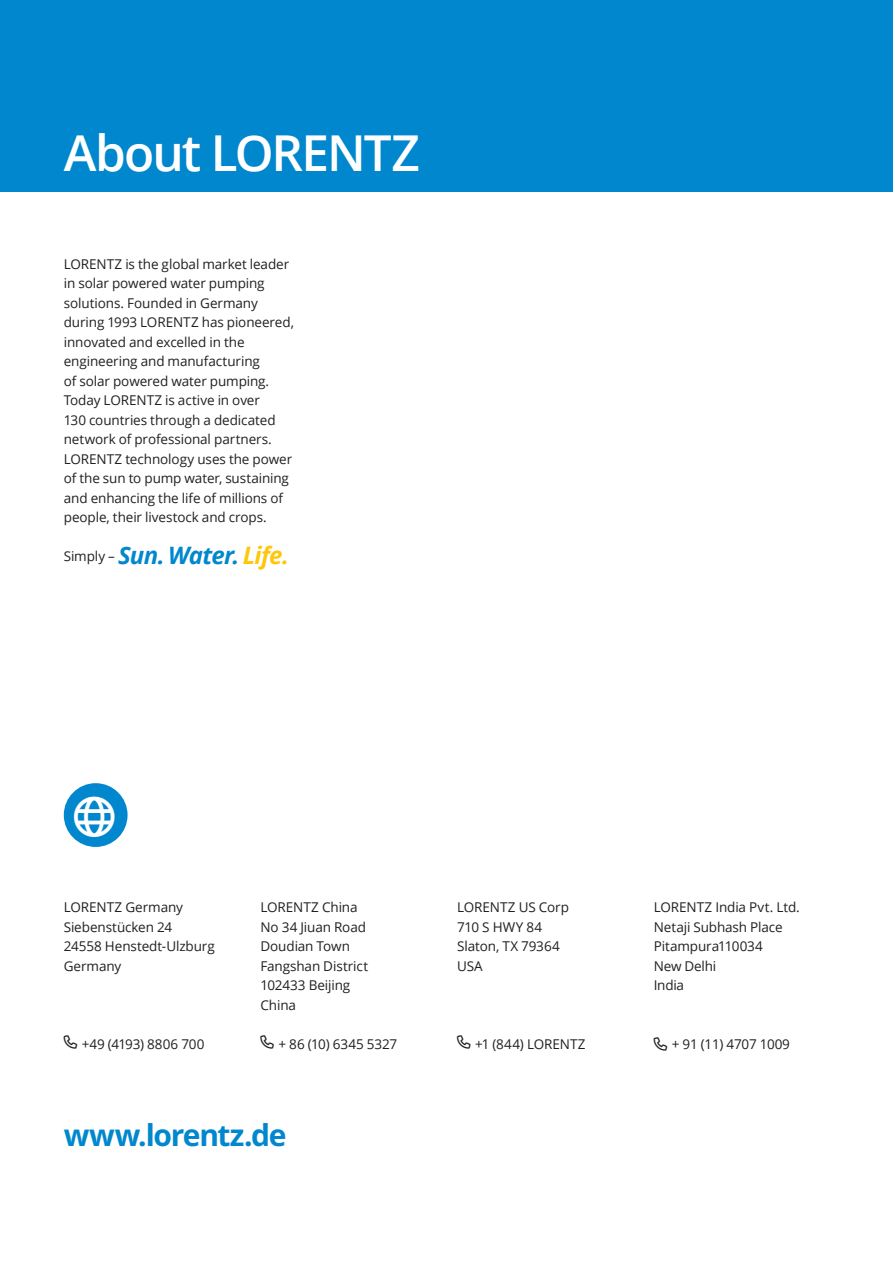
<style>
.page{position:relative;width:893px;height:1263px;background:#fff}
.page>*{position:absolute;margin:0;border:0;box-sizing:border-box;transform-origin:0 0}
.DocumentHead{font:600 49.5px "Open Sans";letter-spacing:-.04em;color:#fff}
.URL{font:700 30px "Open Sans";letter-spacing:-.045em;color:#0087cd}
.t1{font:italic 700 24px "Open Sans";letter-spacing:-.025em;color:#0087cd}
.t2{font:13.5px/19.5px "Open Sans";letter-spacing:-.005em;color:#231f20}
.s1{font-weight:400;font-style:normal;font-size:13.5px;color:#231f20}
.s2{color:#fec70c}
</style>
<div class="page">
<div style="left:0;top:0;width:893px;height:191px;background:#0087cd"></div>
<div style="left:64px;top:783px;width:64px;height:64px;background:#0087cd;border-radius:50%"></div>
<p class="DocumentHead" style="left:64px;top:119px;width:358px">About LORENTZ</p>
<p class="t2" style="left:64px;top:254px;width:232px">LORENTZ is the global market leader in solar powered water pumping solutions. Founded in Germany during 1993 LORENTZ has pioneered, innovated and excelled in the engineering and manufacturing<br>of solar powered water pumping.<br>Today LORENTZ is active in over<br>130 countries through a dedicated network of professional partners.<br>LORENTZ technology uses the power of the sun to pump water, sustaining and enhancing the life of millions of people, their livestock and crops.</p>
<p class="t1" style="left:64px;top:538px;width:227px"><span class="s1">Simply –</span> Sun. Water. <span class="s2">Life.</span></p>
<p class="t2" style="left:64px;top:897px;width:153px">LORENTZ Germany<br>Siebenstücken 24<br>24558 Henstedt-Ulzburg<br>Germany</p>
<p class="t2" style="left:82px;top:1034px;width:124px">+49 (4193) 8806 700</p>
<p class="t2" style="left:260px;top:897px;width:109px">LORENTZ China<br>No 34 Jiuan Road<br>Doudian Town<br>Fangshan District<br>102433 Beijing<br>China</p>
<p class="t2" style="left:279px;top:1034px;width:120px">+ 86 (10) 6345 5327</p>
<p class="URL" style="left:64px;top:1115px;width:224px">www.lorentz.de</p>
<p class="t2" style="left:457px;top:897px;width:113px">LORENTZ US Corp<br>710 S HWY 84<br>Slaton, TX 79364<br>USA</p>
<p class="t2" style="left:475px;top:1034px;width:112px">+1 (844) LORENTZ</p>
<p class="t2" style="left:654px;top:897px;width:148px">LORENTZ India Pvt. Ltd.<br>Netaji Subhash Place<br>Pitampura110034<br>New Delhi<br>India</p>
<p class="t2" style="left:672px;top:1034px;width:120px">+ 91 (11) 4707 1009</p>
</div>
